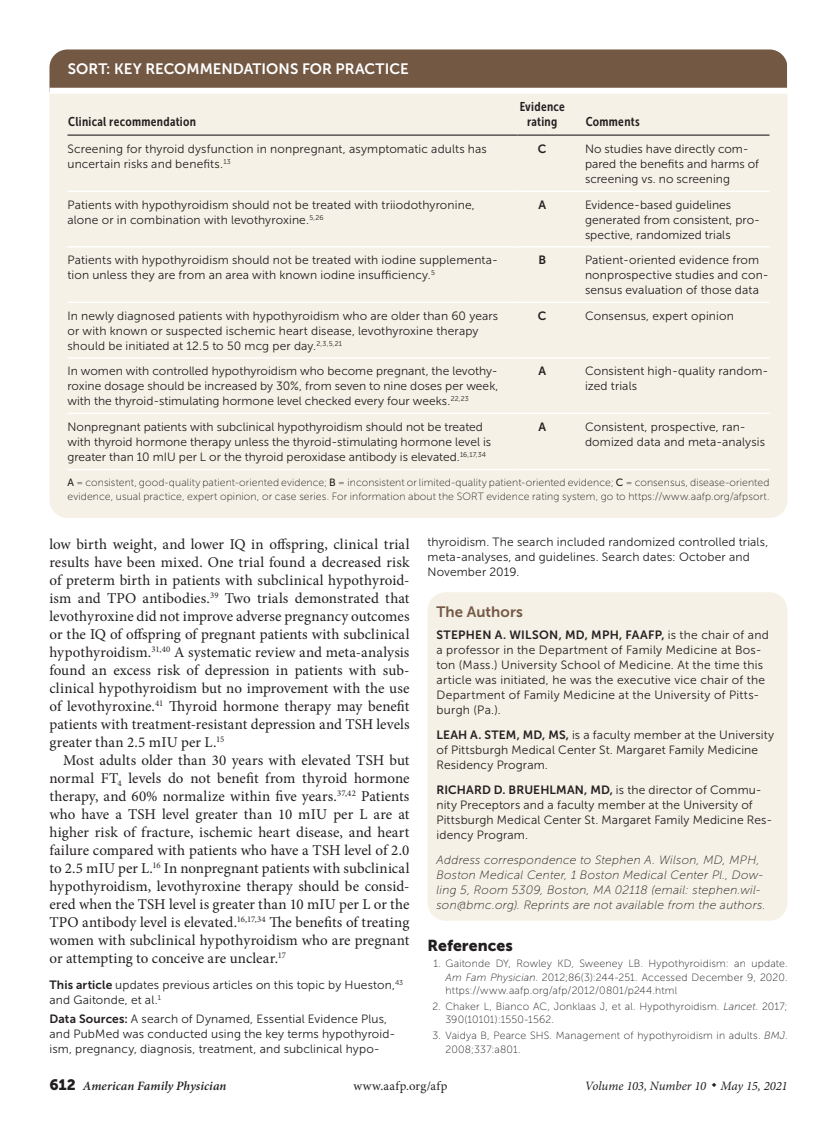
<style>
.page{position:relative;width:837px;height:1134px;background:#fff}
.page>*{position:absolute;margin:0;border:0;box-sizing:border-box;transform-origin:0 0}
.refs_head{font:15.75px "Museo Sans 900";letter-spacing:.005em;color:#231f20}
.body_text{font:15px/18px "Minion Pro";color:#231f20;text-align:justify}
.sort_title{font:15px "Museo Sans 700";color:#fff}
.auth_info_head{font:15px "Museo Sans 700";letter-spacing:.005em;color:#745844}
.table_head1{font:12.75px/15.3px "Museo Sans Cond 700";letter-spacing:.025em;color:#231f20;text-align:center}
.t1{font:italic 12.75px "Minion Pro";letter-spacing:-.005em;color:#231f20}
.t2{font:italic 600 12.75px "Minion Pro";letter-spacing:.005em;color:#231f20}
.t3{font:12.75px "Minion Pro";letter-spacing:.03em;color:#231f20}
.table_data{font:12px/15px "Museo Sans 300";letter-spacing:.005em;color:#231f20}
.auth_info{font:12px/15px "Museo Sans 300";letter-spacing:.015em;color:#231f20}
.table_data_last_col{font:12px/15px "Museo Sans 300";letter-spacing:.005em;color:#231f20}
.blurb{font:12px/15px "Museo Sans 300";letter-spacing:.01em;color:#231f20}
.auth_info-2{font:italic 12px/15px "Museo Sans 100";letter-spacing:.025em;color:#231f20}
.table_data-2{font:12px "Museo Sans 700";color:#231f20}
.refs{font:10.5px/13.5px "Museo Sans 100";letter-spacing:.015em;color:#231f20}
.table_fig_note{font:10.5px/13.5px "Museo Sans 100";letter-spacing:.01em;color:#231f20}
.s1{font-family:"Museo Sans 500"}
.s2{font-family:"Museo Sans 700"}
.s3{font-style:italic}
.s4{font-family:"Museo Sans 900";font-weight:400;font-style:normal;font-size:15px}
</style>
<div class="page">
<div style="left:428px;top:592px;width:360px;height:43px;background:#f6f1e6"></div>
<div style="left:428px;top:621px;width:360px;height:300px;background:#f6f1e6;border-radius:18px"></div>
<div style="left:50px;top:50px;width:738px;height:468px;background:#f6f1e6;border-radius:18px"></div>
<hr style="left:68px;top:135px;width:450px;height:1px;background:#231f20">
<hr style="left:518px;top:135px;width:67px;height:1px;background:#231f20">
<hr style="left:585px;top:135px;width:185px;height:1px;background:#231f20">
<hr style="left:68px;top:191px;width:450px;height:1px;background:#fff">
<hr style="left:518px;top:191px;width:67px;height:1px;background:#fff">
<hr style="left:585px;top:191px;width:185px;height:1px;background:#fff">
<hr style="left:68px;top:246px;width:450px;height:2px;background:#fff">
<hr style="left:518px;top:246px;width:67px;height:2px;background:#fff">
<hr style="left:585px;top:246px;width:185px;height:2px;background:#fff">
<hr style="left:68px;top:302px;width:450px;height:1px;background:#fff">
<hr style="left:518px;top:302px;width:67px;height:1px;background:#fff">
<hr style="left:585px;top:302px;width:185px;height:1px;background:#fff">
<hr style="left:68px;top:357px;width:450px;height:2px;background:#fff">
<hr style="left:518px;top:357px;width:67px;height:2px;background:#fff">
<hr style="left:585px;top:357px;width:185px;height:2px;background:#fff">
<hr style="left:68px;top:413px;width:450px;height:1px;background:#fff">
<hr style="left:518px;top:413px;width:67px;height:1px;background:#fff">
<hr style="left:585px;top:413px;width:185px;height:1px;background:#fff">
<hr style="left:68px;top:469px;width:450px;height:1px;background:#fff">
<hr style="left:518px;top:469px;width:67px;height:1px;background:#fff">
<hr style="left:585px;top:469px;width:185px;height:1px;background:#fff">
<div style="left:50px;top:50px;width:738px;height:42px;background:#735844"></div>
<div style="left:50px;top:88px;width:738px;height:6px;background:#fff"></div>
<p class="sort_title" style="left:68px;top:61px;width:342px">SORT: KEY RECOMMENDATIONS FOR PRACTICE</p>
<p class="table_head1" style="left:68px;top:114px;width:129px">Clinical recommendation</p>
<p class="table_head1" style="left:520px;top:99px;width:47px">Evidence rating</p>
<p class="table_head1" style="left:586px;top:114px;width:55px">Comments</p>
<p class="table_data" style="left:68px;top:142px;width:421px">Screening for thyroid dysfunction in nonpregnant, asymptomatic adults has uncertain risks and benefits.<sup>13</sup></p>
<p class="table_data-2" style="left:538px;top:142px;width:10px">C</p>
<p class="table_data_last_col" style="left:585px;top:142px;width:176px">No studies have directly com&shy;pared the benefits and harms of screening vs. no screening</p>
<p class="table_data" style="left:68px;top:197px;width:409px">Patients with hypothyroidism should not be treated with triiodothyronine, alone or in combination with levothyroxine.<sup>5,26</sup></p>
<p class="table_data-2" style="left:538px;top:198px;width:9px">A</p>
<p class="table_data_last_col" style="left:585px;top:197px;width:177px">Evidence-based guidelines generated from consistent, pro&shy;spective, randomized trials</p>
<p class="table_data" style="left:68px;top:253px;width:432px">Patients with hypothyroidism should not be treated with iodine supplementa&shy;tion unless they are from an area with known iodine insufficiency.<sup>5</sup></p>
<p class="table_data-2" style="left:538px;top:253px;width:9px">B</p>
<p class="table_data_last_col" style="left:585px;top:253px;width:185px">Patient-oriented evidence from nonprospective studies and con&shy;sensus evaluation of those data</p>
<p class="table_data" style="left:68px;top:308px;width:432px">In newly diagnosed patients with hypothyroidism who are older than 60 years or with known or suspected ischemic heart disease, levothyroxine therapy should be initiated at 12.5 to 50 mcg per day.<sup>2,3,5,21</sup></p>
<p class="table_data-2" style="left:538px;top:309px;width:10px">C</p>
<p class="table_data_last_col" style="left:585px;top:308px;width:150px">Consensus, expert opinion</p>
<p class="table_data" style="left:68px;top:364px;width:432px;text-align:justify">In women with controlled hypothyroidism who become pregnant, the levothy&shy;roxine dosage should be increased by 30%, from seven to nine doses per week, with the thyroid-stimulating hormone level checked every four weeks.<sup>22,23</sup></p>
<p class="table_data-2" style="left:538px;top:364px;width:9px">A</p>
<p class="table_data_last_col" style="left:585px;top:364px;width:185px">Consistent high-quality random&shy;ized trials</p>
<p class="table_data" style="left:68px;top:419px;width:425px">Nonpregnant patients with subclinical hypothyroidism should not be treated with thyroid hormone therapy unless the thyroid-stimulating hormone level is greater than 10 mIU per L or the thyroid peroxidase antibody is elevated.<sup>16,17,34</sup></p>
<p class="table_data-2" style="left:538px;top:420px;width:9px">A</p>
<p class="table_data_last_col" style="left:585px;top:419px;width:182px">Consistent, prospective, ran&shy;domized data and meta-analysis</p>
<p class="table_fig_note" style="left:68px;top:476px;width:704px"><span class="s1">A</span> = consistent, good-quality patient-oriented evidence; <span class="s1">B</span> = inconsistent or limited-quality patient-oriented evidence; <span class="s1">C</span> = consensus, disease-oriented evidence, usual practice, expert opinion, or case series. For information about the SORT evidence rating system, go to https://www.aafp.org/afpsort.</p>
<p class="body_text" style="left:50px;top:535px;width:362px">low birth weight, and lower IQ in offspring, clinical trial results have been mixed. One trial found a decreased risk of preterm birth in patients with subclinical hypothyroid&shy;ism and TPO antibodies.<sup>39</sup> Two trials demonstrated that levothyroxine did not improve adverse pregnancy outcomes or the IQ of offspring of pregnant patients with subclinical hypothyroidism.<sup>31,40</sup> A systematic review and meta-analysis found an excess risk of depression in patients with sub&shy;clinical hypothyroidism but no improvement with the use of levothyroxine.<sup>41</sup> Thyroid hormone therapy may benefit patients with treatment-resistant depression and TSH levels greater than 2.5 mIU per L.<sup>15</sup></p>
<p class="body_text" style="left:50px;top:751px;width:362px;text-indent:14px">Most adults older than 30 years with elevated TSH but normal FT<sub>4</sub> levels do not benefit from thyroid hormone therapy, and 60% normalize within five years.<sup>37,42</sup> Patients who have a TSH level greater than 10 mIU per L are at higher risk of fracture, ischemic heart disease, and heart failure compared with patients who have a TSH level of 2.0 to 2.5 mIU per L.<sup>16</sup> In nonpregnant patients with subclinical hypothyroidism, levothyroxine therapy should be consid&shy;ered when the TSH level is greater than 10 mIU per L or the TPO antibody level is elevated.<sup>16,17,34</sup> The benefits of treating women with subclinical hypothyroidism who are pregnant or attempting to conceive are unclear.<sup>17</sup></p>
<p class="blurb" style="left:50px;top:977px;width:355px"><span class="s2">This article</span> updates previous articles on this topic by Hueston,<sup>43 </sup>and Gaitonde, et al.<sup>1</sup></p>
<p class="blurb" style="left:50px;top:1011px;width:347px"><span class="s2">Data Sources:</span> A search of Dynamed, Essential Evidence Plus, and PubMed was conducted using the key terms hypothyroid&shy;ism, pregnancy, diagnosis, treatment, and subclinical hypo-</p>
<p class="blurb" style="left:428px;top:535px;width:342px">thyroidism. The search included randomized controlled trials, meta-analyses, and guidelines. Search dates: October and<br>November 2019.</p>
<p class="auth_info_head" style="left:436px;top:603px;width:88px">The Authors</p>
<p class="auth_info" style="left:436px;top:628px;width:334px"><span class="s2">STEPHEN A. WILSON, MD, MPH, FAAFP,</span> is the chair of and a professor in the Department of Family Medicine at Bos&shy;ton (Mass.) University School of Medicine. At the time this article was initiated, he was the executive vice chair of the Department of Family Medicine at the University of Pitts&shy;burgh (Pa.).</p>
<p class="auth_info" style="left:436px;top:728px;width:339px"><span class="s2">LEAH A. STEM, MD, MS,</span> is a faculty member at the University of Pittsburgh Medical Center St. Margaret Family Medicine<br>Residency Program.</p>
<p class="auth_info" style="left:436px;top:782px;width:337px"><span class="s2">RICHARD D. BRUEHLMAN, MD,</span> is the director of Commu&shy;nity Preceptors and a faculty member at the University of Pittsburgh Medical Center St. Margaret Family Medicine Res&shy;idency Program.</p>
<p class="auth_info-2" style="left:436px;top:852px;width:331px">Address correspondence to Stephen A. Wilson, MD, MPH, Boston Medical Center, 1 Boston Medical Center Pl., Dow&shy;ling 5, Room 5309, Boston, MA 02118 (email: stephen.wil&shy;son@bmc.org). Reprints are not available from the authors.</p>
<p class="refs_head" style="left:428px;top:936px;width:87px">References</p>
<p class="refs" style="left:446px;top:957px;width:344px;text-align:justify;text-indent:-12px">1. Gaitonde DY, Rowley KD, Sweeney LB. Hypothyroidism: an update.<br><span class="s3">Am Fam Physician</span>. 2012;86(3):244-251. Accessed December 9, 2020. https://www.aafp.org/afp/2012/0801/p244.html</p>
<p class="refs" style="left:446px;top:1000px;width:343px;text-indent:-13px">2. Chaker L, Bianco AC, Jonklaas J, et al. Hypothyroidism. <span class="s3">Lancet</span>. 2017;<br>390(10101):1550-1562.</p>
<p class="refs" style="left:446px;top:1029px;width:343px;text-indent:-13px">3. Vaidya B, Pearce SHS. Management of hypothyroidism in adults. <span class="s3">BMJ</span>.<br>2008;337:a801.</p>
<p class="t2" style="left:50px;top:1077px;width:179px"><span class="s4">612</span> American Family Physician</p>
<p class="t3" style="left:353px;top:1078px;width:96px">www.aafp.org/afp</p>
<p class="t1" style="left:585px;top:1078px;width:204px">Volume 103, Number 10 ◆ May 15, 2021</p>
</div>
